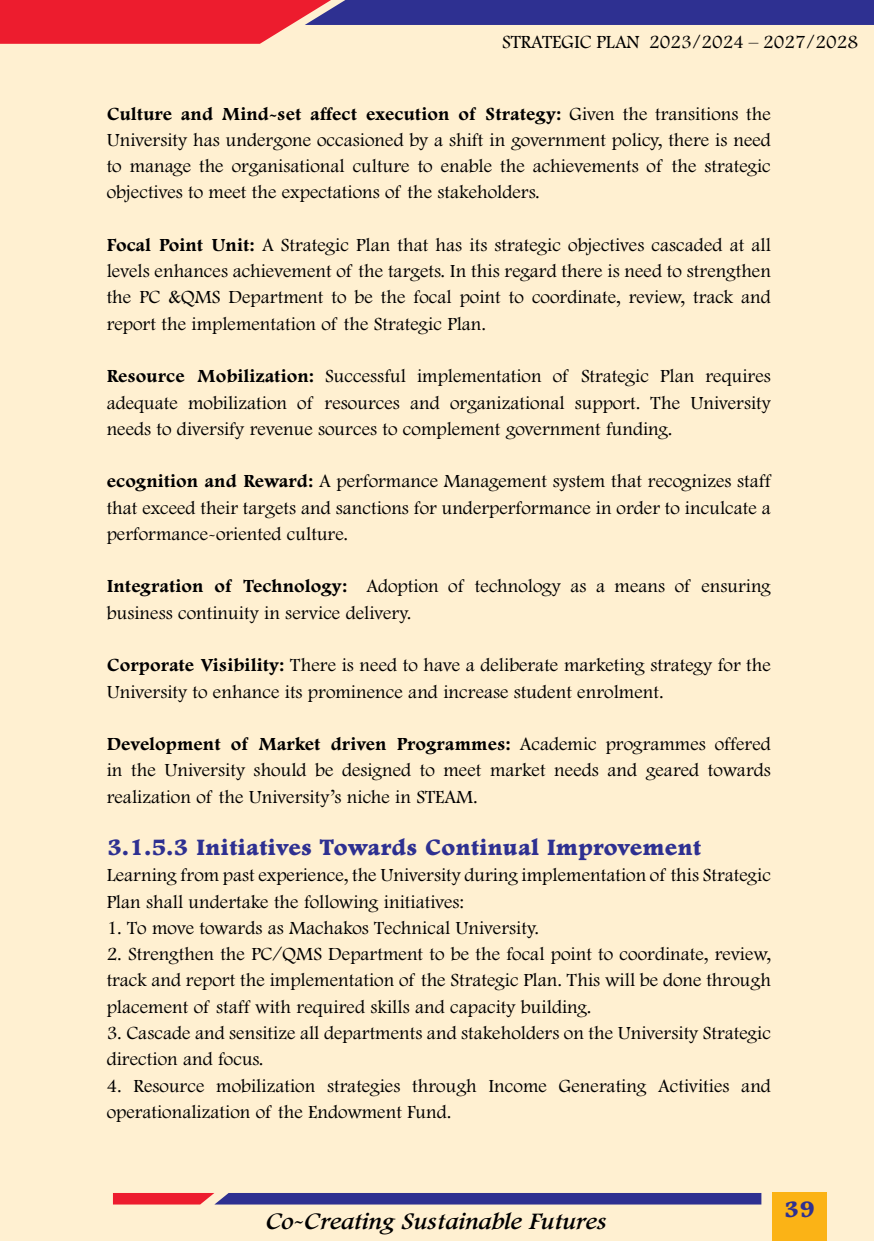
<style>
.page{position:relative;width:874px;height:1241px;background:#fff}
.page>*{position:absolute;margin:0;border:0;box-sizing:border-box;transform-origin:0 0}
.Heading_22{font:800 24.5px "Footlight MT Pro";color:#2e3091}
.t1{font:italic 24.5px "Footlight MT Pro";color:#000}
.t2{font:300 19.25px/26.2px "Footlight MT Pro";color:#000;text-align:justify}
.t3{font:19.25px "Footlight MT Light";color:#000}
.s1{font-weight:700}
</style>
<div class="page">
<div style="left:0;top:0;width:873px;height:1240px;background:#fff0d1"></div>
<svg style="left:0;top:0;width:873px;height:44px"></svg>
<svg style="left:113px;top:1193px;width:648px;height:11px"></svg>
<div style="left:771px;top:1192px;width:55px;height:48px;background:#fbb316"></div>
<p class="t3" style="left:502px;top:30px;width:357px">STRATEGIC PLAN 2023/2024 – 2027/2028</p>
<p class="t2" style="left:107px;top:101px;width:665px"><span class="s1">Culture and Mind-set affect execution of Strategy:</span> Given the transitions the University has undergone occasioned by a shift in government policy, there is need to manage the organisational culture to enable the achievements of the strategic objectives to meet the expectations of the stakeholders.</p>
<p class="t2" style="left:107px;top:232px;width:665px"><span class="s1">Focal Point Unit:</span> A Strategic Plan that has its strategic objectives cascaded at all levels enhances achievement of the targets. In this regard there is need to strengthen the PC &amp;QMS Department to be the focal point to coordinate, review, track and report the implementation of the Strategic Plan.</p>
<p class="t2" style="left:107px;top:363px;width:665px"><span class="s1">Resource Mobilization:</span> Successful implementation of Strategic Plan requires adequate mobilization of resources and organizational support. The University needs to diversify revenue sources to complement government funding.</p>
<p class="t2" style="left:107px;top:468px;width:666px"><span class="s1">ecognition and Reward:</span> A performance Management system that recognizes staff that exceed their targets and sanctions for underperformance in order to inculcate a performance-oriented culture.</p>
<p class="t2" style="left:107px;top:573px;width:665px"><span class="s1">Integration of Technology:</span> Adoption of technology as a means of ensuring business continuity in service delivery.</p>
<p class="t2" style="left:107px;top:652px;width:665px"><span class="s1">Corporate Visibility:</span> There is need to have a deliberate marketing strategy for the<br>University to enhance its prominence and increase student enrolment.</p>
<p class="t2" style="left:107px;top:731px;width:665px"><span class="s1">Development of Market driven Programmes:</span> Academic programmes offered in the University should be designed to meet market needs and geared towards realization of the University’s niche in STEAM.</p>
<p class="Heading_22" style="left:107px;top:833px;width:596px">3.1.5.3 Initiatives Towards Continual Improvement</p>
<p class="t2" style="left:107px;top:862px;width:665px">Learning from past experience, the University during implementation of this Strategic<br>Plan shall undertake the following initiatives:</p>
<p class="t2" style="left:107px;top:915px;width:433px">1. To move towards as Machakos Technical University.</p>
<p class="t2" style="left:107px;top:941px;width:665px">2. Strengthen the PC/QMS Department to be the focal point to coordinate, review, track and report the implementation of the Strategic Plan. This will be done through placement of staff with required skills and capacity building.</p>
<p class="t2" style="left:107px;top:1020px;width:665px">3. Cascade and sensitize all departments and stakeholders on the University Strategic direction and focus.</p>
<p class="t2" style="left:107px;top:1072px;width:665px">4. Resource mobilization strategies through Income Generating Activities and operationalization of the Endowment Fund.</p>
<p class="t1" style="left:264px;top:1207px;width:342px">Co-Creating Sustainable Futures</p>
<p class="Heading_22" style="left:783px;top:1195px;width:33px">39</p>
</div>
